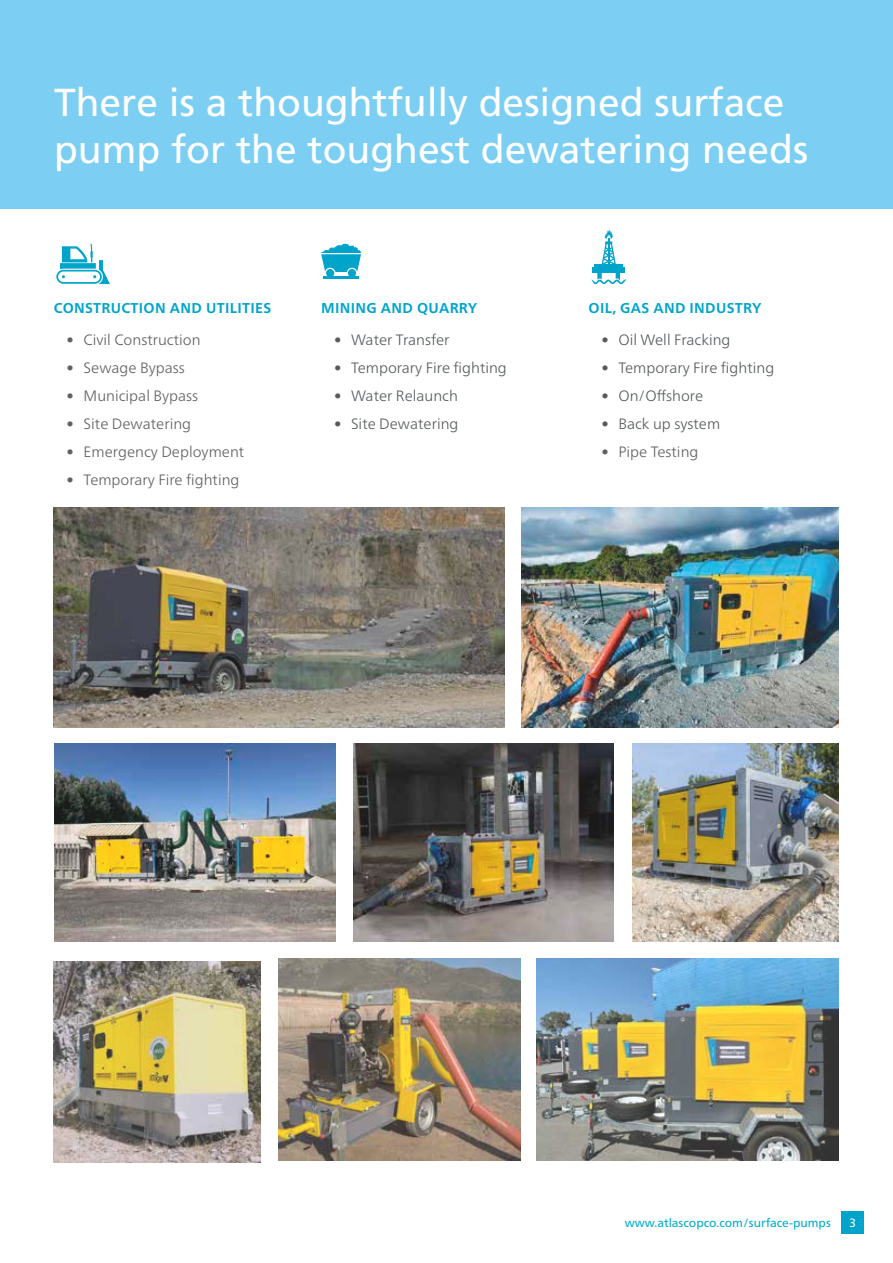
<style>
.page{position:relative;width:893px;height:1263px;background:#fff}
.page>*{position:absolute;margin:0;border:0;box-sizing:border-box;transform-origin:0 0}
.t1{font:39px/46.5px "Frutiger LT Std";color:#fff}
.t2{font:300 15px "Neue Frutiger World";color:#555a5c}
.t3{font:300 15px "Neue Frutiger World";color:#5f6061}
.t4{font:700 14.25px "Neue Frutiger World";letter-spacing:.02em;color:#00a4ca}
.t5{font:12px "Neue Frutiger World";color:#00adcd}
.t6{font:12px "Neue Frutiger World";color:#fff}
</style>
<div class="page">
<div style="left:841px;top:1211px;width:23px;height:23px;background:#00a4ca"></div>
<div style="left:0;top:0;width:893px;height:209px;background:#7ccff2"></div>
<svg style="left:591px;top:229px;width:36px;height:55px"></svg>
<svg style="left:56px;top:244px;width:54px;height:40px"></svg>
<hr style="left:324px;top:276px;width:35px;height:2px;background:#00a4ca">
<div style="left:326px;top:269px;width:8px;height:8px;background:#00a4ca;border-radius:50%"></div>
<div style="left:348px;top:269px;width:8px;height:8px;background:#00a4ca;border-radius:50%"></div>
<svg style="left:321px;top:243px;width:40px;height:29px"></svg>
<img style="left:633px;top:743px;width:206px;height:199px">
<img style="left:537px;top:958px;width:302px;height:203px">
<img style="left:54px;top:961px;width:206px;height:201px">
<img style="left:278px;top:958px;width:243px;height:203px">
<img style="left:54px;top:743px;width:281px;height:199px">
<img style="left:522px;top:508px;width:317px;height:219px">
<img style="left:54px;top:508px;width:451px;height:219px">
<img style="left:354px;top:743px;width:260px;height:199px">
<h1 class="t1" style="left:54px;top:80px;width:756px">There is a thoughtfully designed surface pump for the toughest dewatering needs</h1>
<p class="t4" style="left:54px;top:295px;width:219px">CONSTRUCTION AND UTILITIES</p>
<p class="t3" style="left:67px;top:328px;width:136px">• Civil Construction</p>
<p class="t3" style="left:67px;top:356px;width:120px">• Sewage Bypass</p>
<p class="t3" style="left:67px;top:384px;width:133px">• Municipal Bypass</p>
<p class="t3" style="left:67px;top:412px;width:126px">• Site Dewatering</p>
<p class="t3" style="left:67px;top:440px;width:179px">• Emergency Deployment</p>
<p class="t3" style="left:67px;top:468px;width:174px">• Temporary Fire fighting</p>
<p class="t4" style="left:321px;top:295px;width:158px">MINING AND QUARRY</p>
<p class="t2" style="left:334px;top:328px;width:117px">• Water Transfer</p>
<p class="t2" style="left:334px;top:356px;width:174px">• Temporary Fire fighting</p>
<p class="t2" style="left:334px;top:384px;width:126px">• Water Relaunch</p>
<p class="t2" style="left:334px;top:412px;width:126px">• Site Dewatering</p>
<p class="t4" style="left:589px;top:295px;width:174px">OIL, GAS AND INDUSTRY</p>
<p class="t2" style="left:601px;top:328px;width:131px">• Oil Well Fracking</p>
<p class="t2" style="left:601px;top:356px;width:174px">• Temporary Fire fighting</p>
<p class="t2" style="left:601px;top:384px;width:103px">• On/Offshore</p>
<p class="t2" style="left:601px;top:412px;width:120px">• Back up system</p>
<p class="t3" style="left:601px;top:440px;width:99px">• Pipe Testing</p>
<p class="t5" style="left:625px;top:1213px;width:208px">www.atlascopco.com/surface-pumps</p>
<p class="t6" style="left:849px;top:1214px;width:8px">3</p>
</div>
